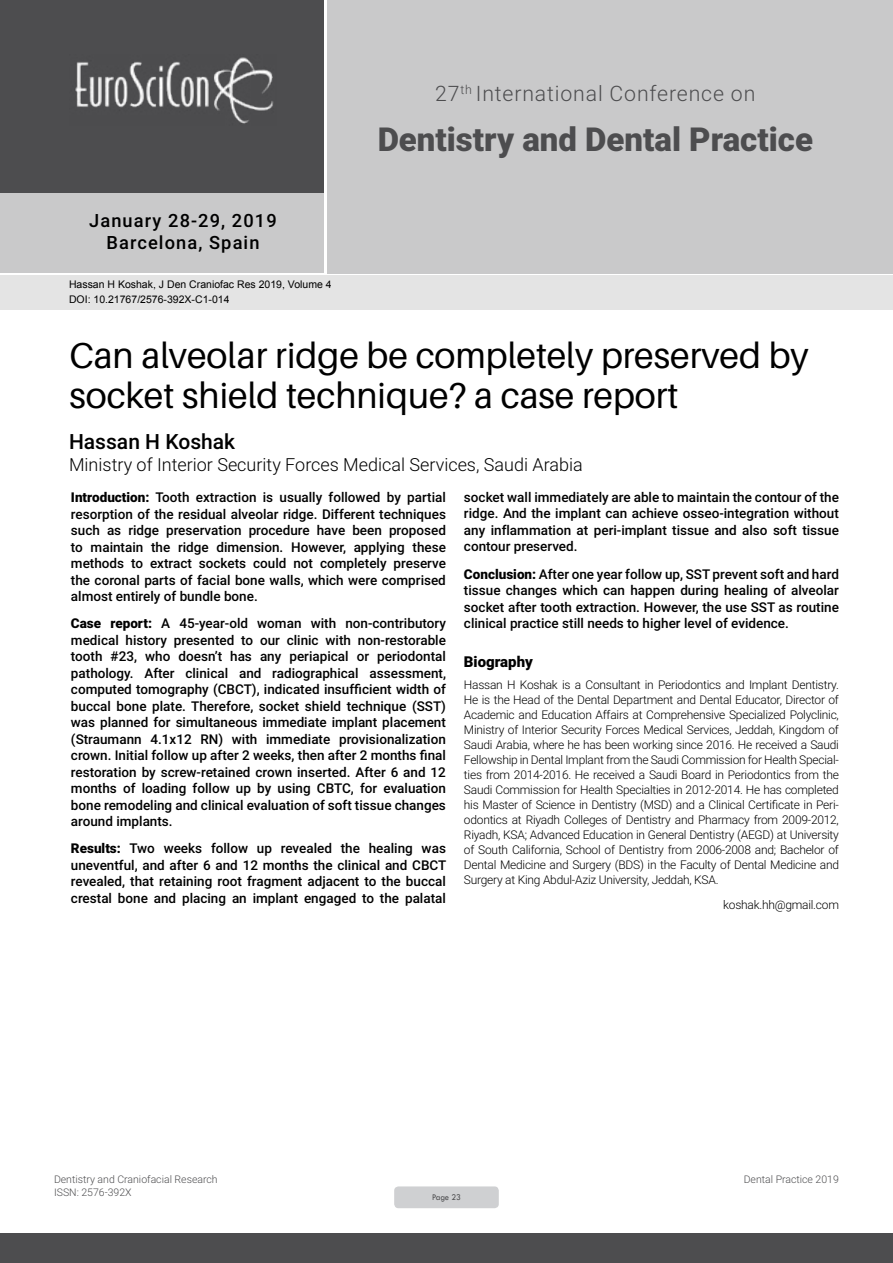
<style>
.page{position:relative;width:893px;height:1263px;background:#fff}
.page>*{position:absolute;margin:0;border:0;box-sizing:border-box;transform-origin:0 0}
.t1{font:36px/39.6px "Aileron";color:#000}
.t2{font:900 33px "Roboto";color:#4d4d4f}
.t3{font:300 21.3px "Roboto";letter-spacing:.04em;color:#4d4d4f}
.t4{font:500 21px "Roboto";color:#000}
.t5{font:500 18.3px/21.9px "Roboto";letter-spacing:.06em;color:#000;text-align:center}
.t6{font:300 18px "Roboto";color:#000}
.t7{font:900 15px "Roboto";color:#000}
.t8{font:500 13.5px/16.5px "Roboto";color:#000;text-align:justify}
.t9{font:300 12px/15px "Roboto";letter-spacing:-.02em;color:#000;text-align:justify}
.t10{font:10.5px/14.4px "Arial";color:#000}
.t11{font:300 10.5px "Roboto";color:#4d4d4f}
.t12{font:9px "Tw Cen";letter-spacing:-.02em;color:#4d4d4f;scale:.95 1}
.s1{font-weight:900}
</style>
<div class="page">
<div style="left:0;top:0;width:323px;height:193px;background:#4d4d4f"></div>
<div style="left:1px;top:193px;width:323px;height:80px;background:#c9c9ca"></div>
<div style="left:327px;top:0;width:566px;height:273px;background:#c9c9ca"></div>
<img style="left:75px;top:57px;width:199px;height:67px">
<div style="left:0;top:1233px;width:893px;height:30px;background:#4d4d4f"></div>
<div style="left:1px;top:275px;width:892px;height:35px;background:#e4e4e4"></div>
<div style="left:394px;top:1186px;width:105px;height:22px;background:#cfd0d2;border-radius:4px"></div>
<h3 class="t5" style="left:89px;top:209px;width:189px">January 28-29, 2019<br>Barcelona, Spain</h3>
<p class="t10" style="left:69px;top:278px;width:264px">Hassan H Koshak, J Den Craniofac Res 2019, Volume 4<br>DOI: 10.21767/2576-392X-C1-014</p>
<h3 class="t3" style="left:435px;top:78px;width:322px">27<sup>th</sup> International Conference on</h3>
<h2 class="t2" style="left:378px;top:116px;width:437px">Dentistry and Dental Practice</h2>
<h1 class="t1" style="left:69px;top:336px;width:741px">Can alveolar ridge be completely preserved by socket shield technique? a case report</h1>
<h3 class="t4" style="left:69px;top:427px;width:168px">Hassan H Koshak</h3>
<h3 class="t6" style="left:69px;top:452px;width:515px">Ministry of Interior Security Forces Medical Services, Saudi Arabia</h3>
<p class="t8" style="left:71px;top:488px;width:376px"><span class="s1">Introduction:</span> Tooth extraction is usually followed by partial resorption of the residual alveolar ridge. Different techniques such as ridge preservation procedure have been proposed to maintain the ridge dimension. However, applying these methods to extract sockets could not completely preserve the coronal parts of facial bone walls, which were comprised almost entirely of bundle bone.</p>
<p class="t8" style="left:71px;top:615px;width:377px"><span class="s1">Case report:</span> A 45-year-old woman with non-contributory medical history presented to our clinic with non-restorable tooth #23, who doesn’t has any periapical or periodontal pathology. After clinical and radiographical assessment, computed tomography (CBCT), indicated insufficient width of buccal bone plate. Therefore, socket shield technique (SST) was planned for simultaneous immediate implant placement (Straumann 4.1x12 RN) with immediate provisionalization crown. Initial follow up after 2 weeks, then after 2 months final restoration by screw-retained crown inserted. After 6 and 12 months of loading follow up by using CBTC, for evaluation bone remodeling and clinical evaluation of soft tissue changes around implants.</p>
<p class="t8" style="left:71px;top:840px;width:377px"><span class="s1">Results:</span> Two weeks follow up revealed the healing was uneventful, and after 6 and 12 months the clinical and CBCT revealed, that retaining root fragment adjacent to the buccal crestal bone and placing an implant engaged to the palatal</p>
<p class="t8" style="left:464px;top:488px;width:376px">socket wall immediately are able to maintain the contour of the ridge. And the implant can achieve osseo-integration without any inflammation at peri-implant tissue and also soft tissue contour preserved.</p>
<p class="t8" style="left:464px;top:565px;width:376px"><span class="s1">Conclusion:</span> After one year follow up, SST prevent soft and hard tissue changes which can happen during healing of alveolar socket after tooth extraction. However, the use SST as routine clinical practice still needs to higher level of evidence.</p>
<p class="t7" style="left:464px;top:652px;width:70px">Biography</p>
<p class="t9" style="left:464px;top:677px;width:377px">Hassan H Koshak is a Consultant in Periodontics and Implant Dentistry.<br>He is the Head of the Dental Department and Dental Educator, Director of Academic and Education Affairs at Comprehensive Specialized Polyclinic, Ministry of Interior Security Forces Medical Services, Jeddah, Kingdom of Saudi Arabia, where he has been working since 2016. He received a Saudi Fellowship in Dental Implant from the Saudi Commission for Health Special&shy;ties from 2014-2016. He received a Saudi Board in Periodontics from the Saudi Commission for Health Specialties in 2012-2014. He has completed his Master of Science in Dentistry (MSD) and a Clinical Certificate in Peri&shy;odontics at Riyadh Colleges of Dentistry and Pharmacy from 2009-2012, Riyadh, KSA; Advanced Education in General Dentistry (AEGD) at University of South California, School of Dentistry from 2006-2008 and; Bachelor of Dental Medicine and Surgery (BDS) in the Faculty of Dental Medicine and Surgery at King Abdul-Aziz University, Jeddah, KSA.</p>
<p class="t9" style="left:723px;top:897px;width:117px">koshak.hh@gmail.com</p>
<p class="t11" style="left:54px;top:1172px;width:165px">Dentistry and Craniofacial Research</p>
<p class="t11" style="left:744px;top:1172px;width:97px">Dental Practice 2019</p>
<p class="t11" style="left:54px;top:1185px;width:79px">ISSN: 2576-392X</p>
<p class="t12" style="left:432px;top:1192px;width:32px">Page 23</p>
</div>
